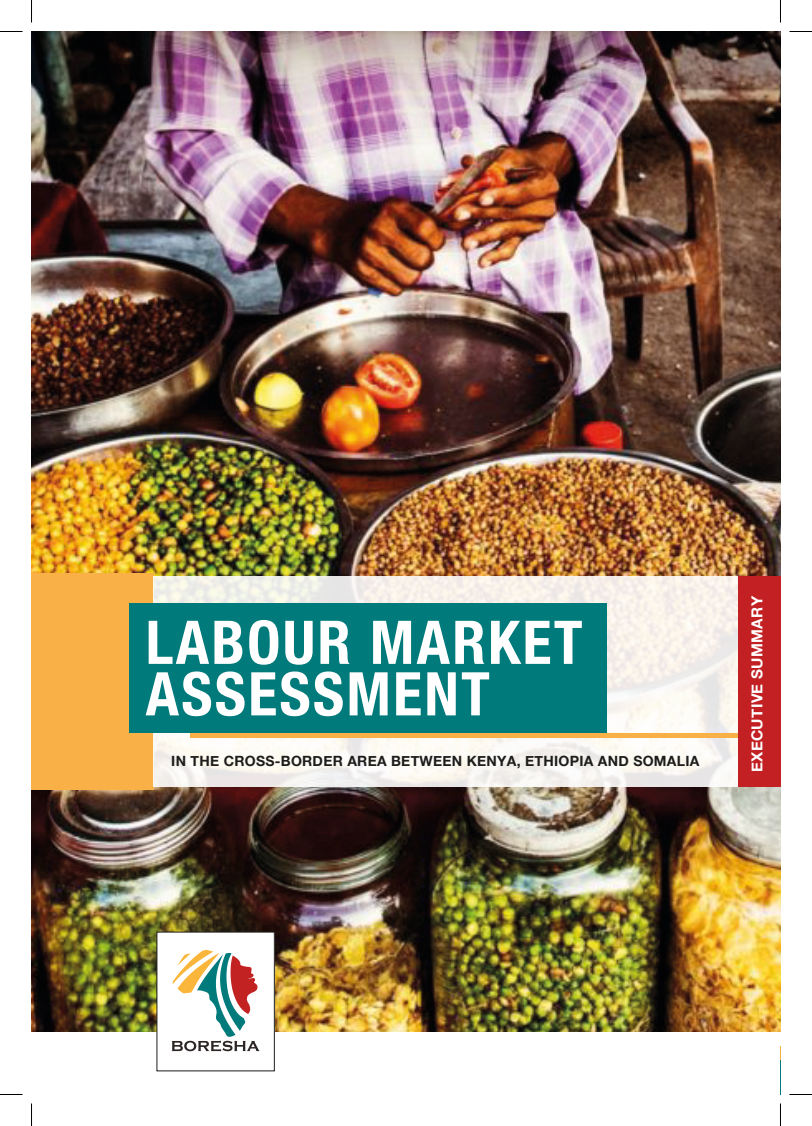
<style>
.page{position:relative;width:812px;height:1126px;background:#fff}
.page>*{position:absolute;margin:0;border:0;box-sizing:border-box;transform-origin:0 0}
.t1{font:700 condensed 60.3px/51.4px "Helvetica Neue LT Std";letter-spacing:.04em;color:#fff}
.t2{font:700 15.15px "Helvetica Neue";letter-spacing:.02em;color:#fff}
.t3{font:700 14.1px "Helvetica Neue";letter-spacing:.02em;color:#1d1d1b}
</style>
<div class="page">
<img style="left:32px;top:31px;width:748px;height:1000px">
<div style="left:32px;top:573px;width:121px;height:217px;background:#f9b147"></div>
<svg style="left:153px;top:577px;width:584px;height:210px;fill:#f9f5ed"></svg>
<div style="left:129px;top:603px;width:478px;height:130px;background:#007a7a"></div>
<div style="left:190px;top:733px;width:564px;height:5px;background:#f9b147"></div>
<div style="left:737px;top:577px;width:43px;height:210px;background:#c22022"></div>
<div style="left:157px;top:932px;width:117px;height:139px;background:#fff"></div>
<svg style="left:171px;top:949px;width:89px;height:103px"></svg>
<svg style="left:0;top:31px;width:22px;height:1px"></svg>
<svg style="left:789px;top:31px;width:22px;height:1px"></svg>
<svg style="left:0;top:1094px;width:22px;height:1px"></svg>
<svg style="left:789px;top:1094px;width:22px;height:1px"></svg>
<svg style="left:31px;top:0;width:1px;height:22px"></svg>
<svg style="left:31px;top:1103px;width:1px;height:23px"></svg>
<svg style="left:780px;top:0;width:1px;height:22px"></svg>
<svg style="left:780px;top:1103px;width:1px;height:23px"></svg>
<h1 class="t1" style="left:146px;top:616px;width:438px">LABOUR MARKET<br>ASSESSMENT</h1>
<p class="t3" style="left:171px;top:750px;width:529px">IN THE CROSS-BORDER AREA BETWEEN KENYA, ETHIOPIA AND SOMALIA</p>
<p class="t2" style="left:745px;top:772px;width:177px;rotate:-90deg">EXECUTIVE SUMMARY</p>
</div>
